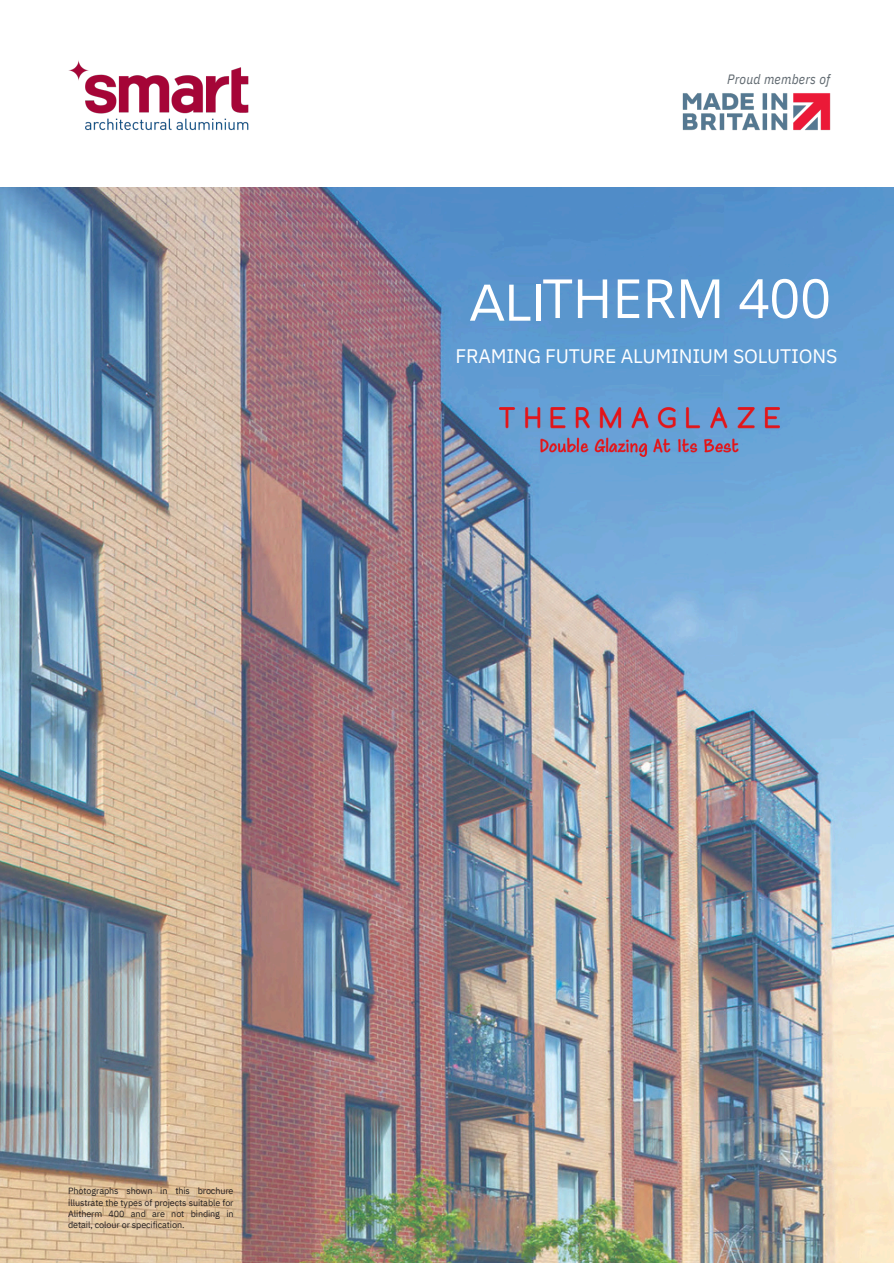
<style>
.page{position:relative;width:894px;height:1264px;background:#fff}
.page>*{position:absolute;margin:0;border:0;box-sizing:border-box;transform-origin:0 0}
.t1{font:54px "Open Sans";color:#fff}
.t2{font:54px "Proxima Nova";color:#fff}
.t3{font:19.5px "IBM Plex Sans";letter-spacing:-.01em;color:#fff}
.t4{font:italic 13.5px "IBM Plex Sans Cond";letter-spacing:.02em;color:#606970}
.t5{font:9px/11.2px "IBM Plex Sans";letter-spacing:-.01em;color:#231f20;text-align:justify}
</style>
<div class="page">
<img style="left:0;top:60px;width:893px;height:1203px">
<img style="left:499px;top:407px;width:280px;height:50px">
<p class="t4" style="left:727px;top:70px;width:104px">Proud members of</p>
<h3 class="t1" style="left:542px;top:260px;width:290px">THERM 400</h3>
<p class="t2" style="left:469px;top:271px;width:77px">ALI</p>
<p class="t3" style="left:455px;top:343px;width:383px">FRAMING FUTURE ALUMINIUM SOLUTIONS</p>
<h1 class="t5" style="left:68px;top:1185px;width:167px">Photographs shown in this brochure illustrate the types of projects suitable for Alitherm 400 and are not binding in detail, colour or specification.</h1>
</div>
